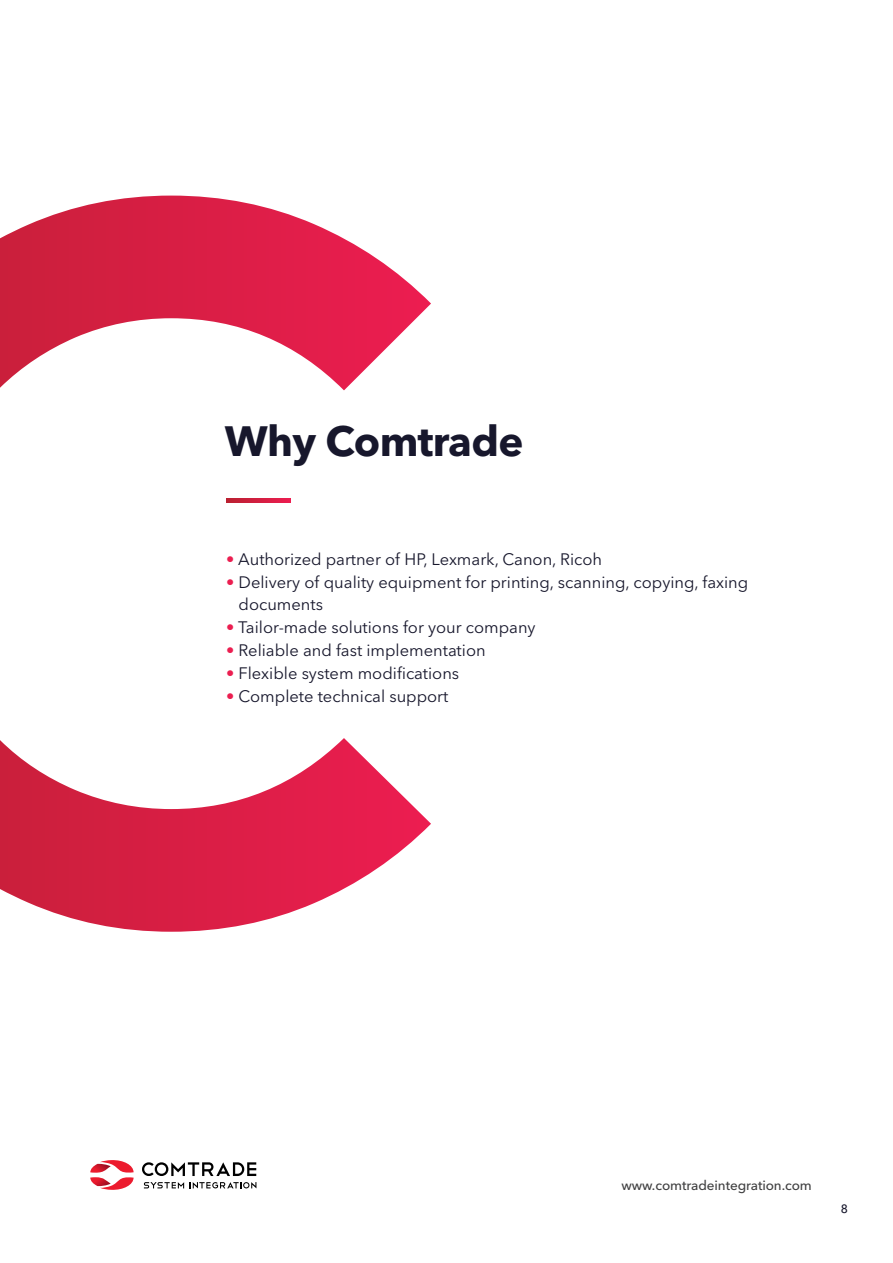
<style>
.page{position:relative;width:893px;height:1263px;background:#fff}
.page>*{position:absolute;margin:0;border:0;box-sizing:border-box;transform-origin:0 0}
.t1{font:700 42px "Avenir Next LT Pro";letter-spacing:-.015em;color:#17172c}
.t2{font:16.5px/22.8px "Avenir Next LT Pro";color:#17172c}
.t3{font:500 13.5px "Avenir Next LT Pro";letter-spacing:-.005em;color:#404041}
.t4{font:500 12px "Avenir Next LT Pro";color:#17172c}
.s1{color:#eb1e50}
</style>
<div class="page">
<svg style="left:90px;top:1160px;width:44px;height:30px"></svg>
<svg style="left:142px;top:1162px;width:114px;height:14px"></svg>
<svg style="left:144px;top:1182px;width:112px;height:6px"></svg>
<svg style="left:0;top:196px;width:431px;height:736px"></svg>
<h1 class="t1" style="left:225px;top:416px;width:300px">Why Comtrade</h1>
<p class="t2" style="left:226px;top:548px;width:377px"><span class="s1">•</span> Authorized partner of HP, Lexmark, Canon, Ricoh</p>
<p class="t2" style="left:239px;top:570px;width:511px;text-indent:-12px"><span class="s1">•</span> Delivery of quality equipment for printing, scanning, copying, faxing documents</p>
<p class="t2" style="left:226px;top:616px;width:311px"><span class="s1">•</span> Tailor-made solutions for your company</p>
<p class="t2" style="left:226px;top:639px;width:261px"><span class="s1">•</span> Reliable and fast implementation</p>
<p class="t2" style="left:226px;top:662px;width:235px"><span class="s1">•</span> Flexible system modifications</p>
<p class="t2" style="left:226px;top:684px;width:224px"><span class="s1">•</span> Complete technical support</p>
<p class="t3" style="left:621px;top:1177px;width:192px">www.comtradeintegration.com</p>
<p class="t4" style="left:841px;top:1201px;width:9px">8</p>
</div>
